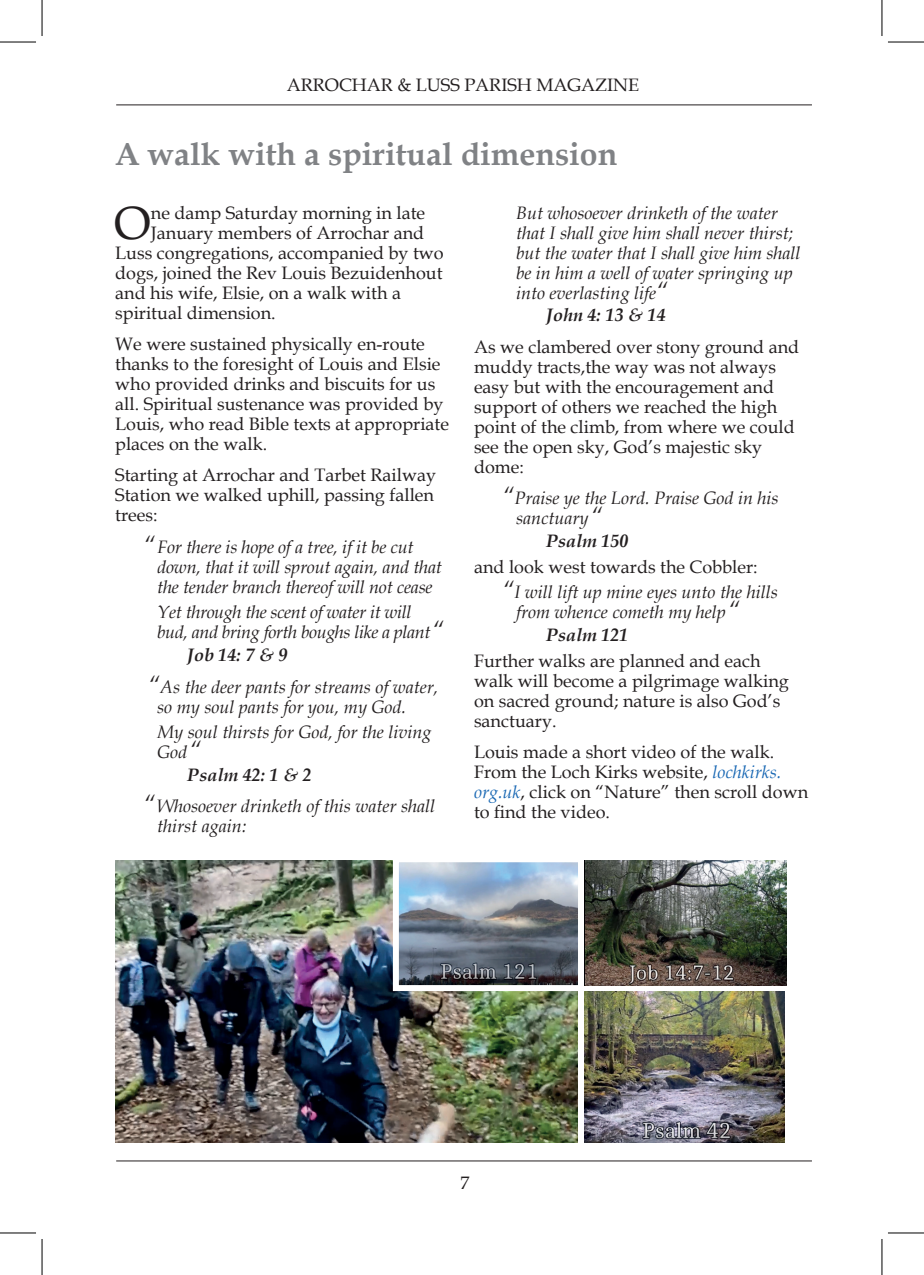
<style>
.page{position:relative;width:924px;height:1275px;background:#fff}
.page>*{position:absolute;margin:0;border:0;box-sizing:border-box;transform-origin:0 0}
.t1{font:46.6px "Book Antiqua";color:#231f20}
.t2{font:700 32px "Book Antiqua";color:#808285}
.t3{font:18px/20px "Book Antiqua";color:#231f20}
.t4{font:italic 18px/20px "Book Antiqua";color:#231f20}
.t5{font:italic 18px/20px "Book Antiqua";letter-spacing:-.02em;color:#231f20}
.t6{font:italic 700 18px/22.8px "Book Antiqua";color:#231f20}
.s1{font-size:24px}
.s2{font-style:normal}
.s3{font-weight:700}
.s4{font-style:italic;color:#1b69b4}
.s5{font-weight:400}
.s6{font-weight:400;font-size:24px}
</style>
<div class="page">
<hr style="left:116px;top:1160px;width:695px;height:1px;background:#231f20">
<hr style="left:116px;top:104px;width:695px;height:1px;background:#231f20">
<img style="left:115px;top:860px;width:462px;height:282px">
<img style="left:584px;top:991px;width:200px;height:151px">
<img style="left:399px;top:863px;width:177px;height:121px">
<div style="left:392px;top:856px;width:191px;height:135px;border:6px solid #fff"></div>
<img style="left:584px;top:860px;width:201px;height:125px">
<hr style="left:0;top:42px;width:36px;height:1px;background:#000">
<hr style="left:887px;top:42px;width:36px;height:1px;background:#000">
<hr style="left:0;top:1232px;width:36px;height:1px;background:#000">
<hr style="left:887px;top:1232px;width:36px;height:1px;background:#000">
<hr style="left:42px;top:0;width:1px;height:36px;background:#000">
<hr style="left:42px;top:1239px;width:1px;height:36px;background:#000">
<hr style="left:881px;top:0;width:1px;height:36px;background:#000">
<hr style="left:881px;top:1239px;width:1px;height:36px;background:#000">
<p class="t3" style="left:287px;top:74px;width:354px">ARROCHAR &amp; LUSS PARISH MAGAZINE</p>
<h2 class="t2" style="left:115px;top:132px;width:504px">A walk with a spiritual dimension</h2>
<h1 class="t1" style="left:114px;top:190px;width:38px">O</h1>
<p class="t3" style="left:151px;top:202px;width:276px">ne damp Saturday morning in late</p>
<p class="t4" style="left:516px;top:202px;width:286px">But whosoever drinketh of the water that I shall give him shall never thirst; but the water that I shall give him shall be in him a well of water springing up into everlasting life<span class="s1">“</span></p>
<p class="t6" style="left:546px;top:304px;width:121px">John 4: 13 &amp; 14</p>
<p class="t3" style="left:474px;top:336px;width:326px">As we clambered over stony ground and muddy tracts,the way was not always easy but with the encouragement and support of others we reached the high point of the climb, from where we could see the open sky, God’s majestic sky dome:</p>
<p class="t4" style="left:516px;top:487px;width:264px;text-indent:-14px"><span class="s1">“</span>Praise ye the Lord. Praise God in his sanctuary <span class="s1">“</span></p>
<p class="t6" style="left:546px;top:529px;width:84px">Psalm 150</p>
<p class="t4" style="left:502px;top:553px;width:277px;line-height:25.6px;text-indent:-28px"><span class="s2">and look west towards the Cobbler: </span><span class="s1">“</span>I will lift up mine eyes unto the hills</p>
<p class="t4" style="left:546px;top:600px;width:195px;line-height:22.8px;text-indent:-30px">from whence cometh my help<span class="s1">“<br></span><span class="s3">Psalm 121</span></p>
<p class="t3" style="left:474px;top:650px;width:316px">Further walks are planned and each walk will become a pilgrimage walking on sacred ground; nature is also God’s sanctuary.</p>
<p class="t3" style="left:474px;top:741px;width:335px">Louis made a short video of the walk.<br>From the Loch Kirks website, <span class="s4">lochkirks. org.uk</span>, click on “Nature” then scroll down to find the video.</p>
<p class="t3" style="left:151px;top:222px;width:275px">January members of Arrochar and</p>
<p class="t3" style="left:115px;top:242px;width:330px">Luss congregations, accompanied by two</p>
<p class="t3" style="left:115px;top:262px;width:329px">dogs, joined the Rev Louis Bezuidenhout</p>
<p class="t3" style="left:115px;top:282px;width:287px">and his wife, Elsie, on a walk with a</p>
<p class="t3" style="left:115px;top:302px;width:162px">spiritual dimension.</p>
<p class="t3" style="left:115px;top:333px;width:335px">We were sustained physically en-route thanks to the foresight of Louis and Elsie who provided drinks and biscuits for us all. Spiritual sustenance was provided by Louis, who read Bible texts at appropriate places on the walk.</p>
<p class="t3" style="left:115px;top:465px;width:322px;text-align:justify">Starting at Arrochar and Tarbet Railway Station we walked uphill, passing fallen trees:</p>
<p class="t4" style="left:157px;top:536px;width:286px;text-indent:-14px"><span class="s1">“</span>For there is hope of a tree, if it be cut down, that it will sprout again, and that the tender branch thereof will not cease</p>
<p class="t5" style="left:157px;top:602px;width:288px">Yet through the scent of water it will bud, and bring forth boughs like a plant<span class="s1">“</span></p>
<p class="t4" style="left:148px;top:639px;width:291px;line-height:31.4px;text-indent:39px"><span class="s3">Job 14: 7 &amp; 9<br></span><span class="s1">“</span>As the deer pants for streams of water,</p>
<p class="t4" style="left:157px;top:693px;width:275px;line-height:25.6px">so my soul pants for you, my God.<br>My soul thirsts for God, for the living</p>
<p class="t6" style="left:187px;top:740px;width:126px;text-indent:-30px"><span class="s5">God</span><span class="s6">“<br></span>Psalm 42: 1 &amp; 2</p>
<p class="t4" style="left:157px;top:796px;width:279px;text-indent:-14px"><span class="s1">“</span>Whosoever drinketh of this water shall thirst again:</p>
<p class="t3" style="left:460px;top:1172px;width:10px">7</p>
</div>
